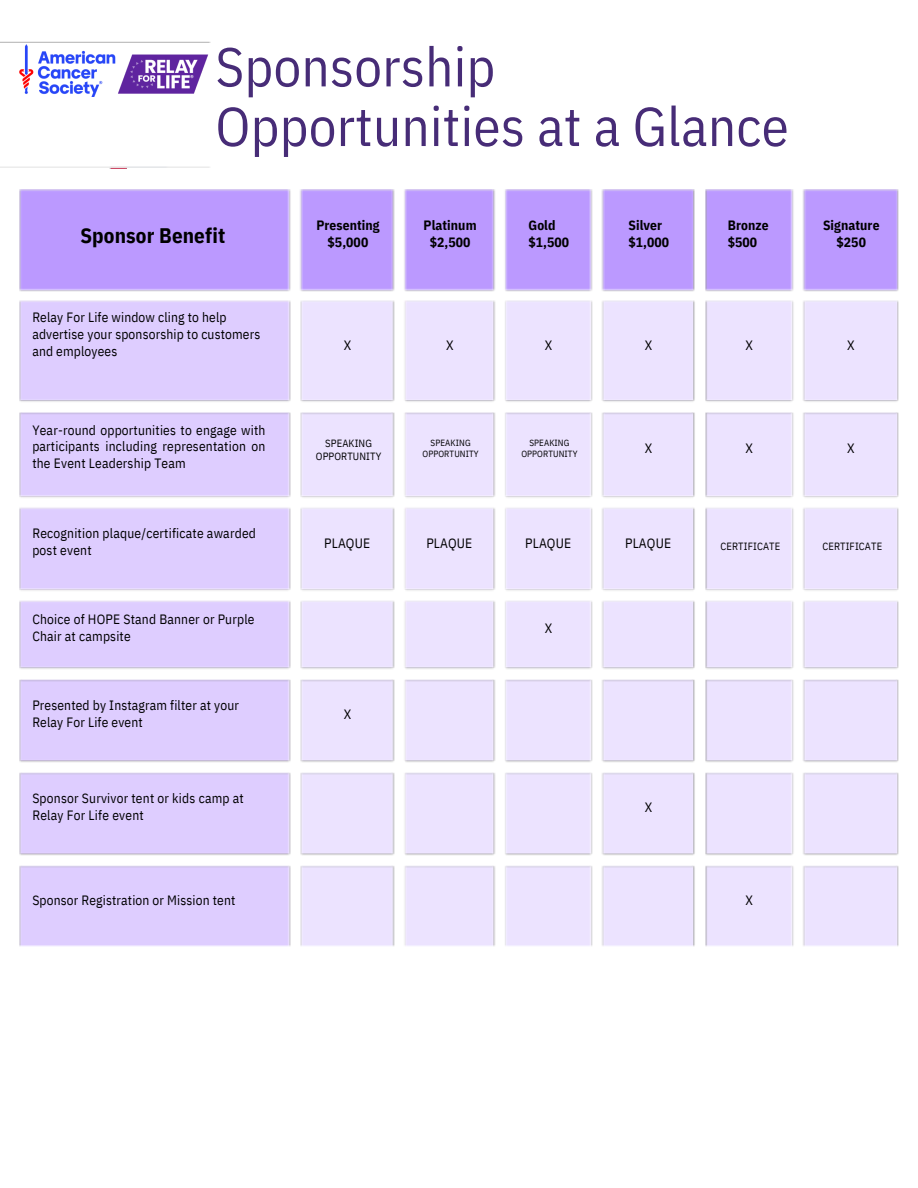
<style>
.page{position:relative;width:918px;height:1188px;background:#fff}
.page>*{position:absolute;margin:0;border:0;box-sizing:border-box;transform-origin:0 0}
.t1{font:54.75px/59.7px "IBM Plex Sans Cond";letter-spacing:.005em;color:#472c77}
.t2{font:700 21px "IBM Plex Sans Cond";letter-spacing:.005em;color:#000}
.t3{font:13.5px/16.8px "IBM Plex Sans Cond";letter-spacing:.015em;color:#000}
.t4{font:700 13.5px/16.8px "IBM Plex Sans Cond";letter-spacing:.005em;color:#000;text-align:center}
.t5{font:10.5px/12.3px "IBM Plex Sans Cond";letter-spacing:.01em;color:#000;text-align:center}
.t6{font:9px/11.2px "IBM Plex Sans Cond";letter-spacing:.01em;color:#000;text-align:center}
</style>
<div class="page">
<img style="left:0;top:42px;width:210px;height:126px">
<img style="left:20px;top:44px;width:189px;height:53px">
<img style="left:19px;top:189px;width:879px;height:102px">
<img style="left:19px;top:300px;width:272px;height:646px">
<img style="left:300px;top:300px;width:599px;height:647px">
<p class="t1" style="left:215px;top:36px;width:575px">Sponsorship<br>Opportunities at a Glance</p>
<h4 class="t2" style="left:80px;top:222px;width:146px">Sponsor Benefit</h4>
<h5 class="t4" style="left:316px;top:216px;width:65px">Presenting $5,000</h5>
<h5 class="t4" style="left:424px;top:216px;width:55px">Platinum $2,500</h5>
<p class="t4" style="left:529px;top:216px;width:42px;text-align:left">Gold $1,500</p>
<p class="t4" style="left:628px;top:216px;width:42px;text-align:left">Silver $1,000</p>
<h3 class="t4" style="left:728px;top:217px;width:42px;text-align:left">Bronze $500</h3>
<h3 class="t4" style="left:823px;top:216px;width:58px">Signature $250</h3>
<p class="t3" style="left:32px;top:309px;width:229px">Relay For Life window cling to help advertise your sponsorship to customers and employees</p>
<h5 class="t3" style="left:344px;top:336px;width:9px">X</h5>
<h5 class="t3" style="left:446px;top:336px;width:9px">X</h5>
<p class="t3" style="left:545px;top:336px;width:9px">X</p>
<p class="t3" style="left:645px;top:336px;width:9px">X</p>
<p class="t3" style="left:745px;top:336px;width:9px">X</p>
<h3 class="t3" style="left:847px;top:336px;width:9px">X</h3>
<h4 class="t3" style="left:32px;top:421px;width:235px;text-align:justify">Year-round opportunities to engage with participants including representation on the Event Leadership Team</h4>
<h6 class="t5" style="left:316px;top:437px;width:67px">SPEAKING<br>OPPORTUNITY</h6>
<p class="t6" style="left:423px;top:437px;width:58px">SPEAKING<br>OPPORTUNITY</p>
<p class="t6" style="left:521px;top:437px;width:58px">SPEAKING<br>OPPORTUNITY</p>
<p class="t3" style="left:645px;top:439px;width:9px">X</p>
<p class="t3" style="left:745px;top:439px;width:9px">X</p>
<h3 class="t3" style="left:847px;top:439px;width:9px">X</h3>
<h4 class="t3" style="left:32px;top:525px;width:225px">Recognition plaque/certificate awarded post event</h4>
<h4 class="t3" style="left:32px;top:611px;width:224px">Choice of HOPE Stand Banner or Purple<br>Chair at campsite</h4>
<h5 class="t3" style="left:32px;top:696px;width:208px">Presented by Instagram filter at your<br>Relay For Life event</h5>
<h4 class="t3" style="left:32px;top:790px;width:213px">Sponsor Survivor tent or kids camp at<br>Relay For Life event</h4>
<h4 class="t3" style="left:32px;top:892px;width:205px">Sponsor Registration or Mission tent</h4>
<h5 class="t3" style="left:324px;top:534px;width:48px">PLAQUE</h5>
<h5 class="t3" style="left:344px;top:706px;width:9px">X</h5>
<p class="t3" style="left:426px;top:534px;width:48px">PLAQUE</p>
<p class="t3" style="left:525px;top:534px;width:48px">PLAQUE</p>
<p class="t3" style="left:545px;top:620px;width:9px">X</p>
<p class="t3" style="left:625px;top:534px;width:48px">PLAQUE</p>
<h6 class="t5" style="left:720px;top:540px;width:61px">CERTIFICATE</h6>
<p class="t5" style="left:822px;top:540px;width:61px">CERTIFICATE</p>
<h6 class="t3" style="left:645px;top:799px;width:9px">X</h6>
<p class="t3" style="left:745px;top:892px;width:9px">X</p>
</div>
